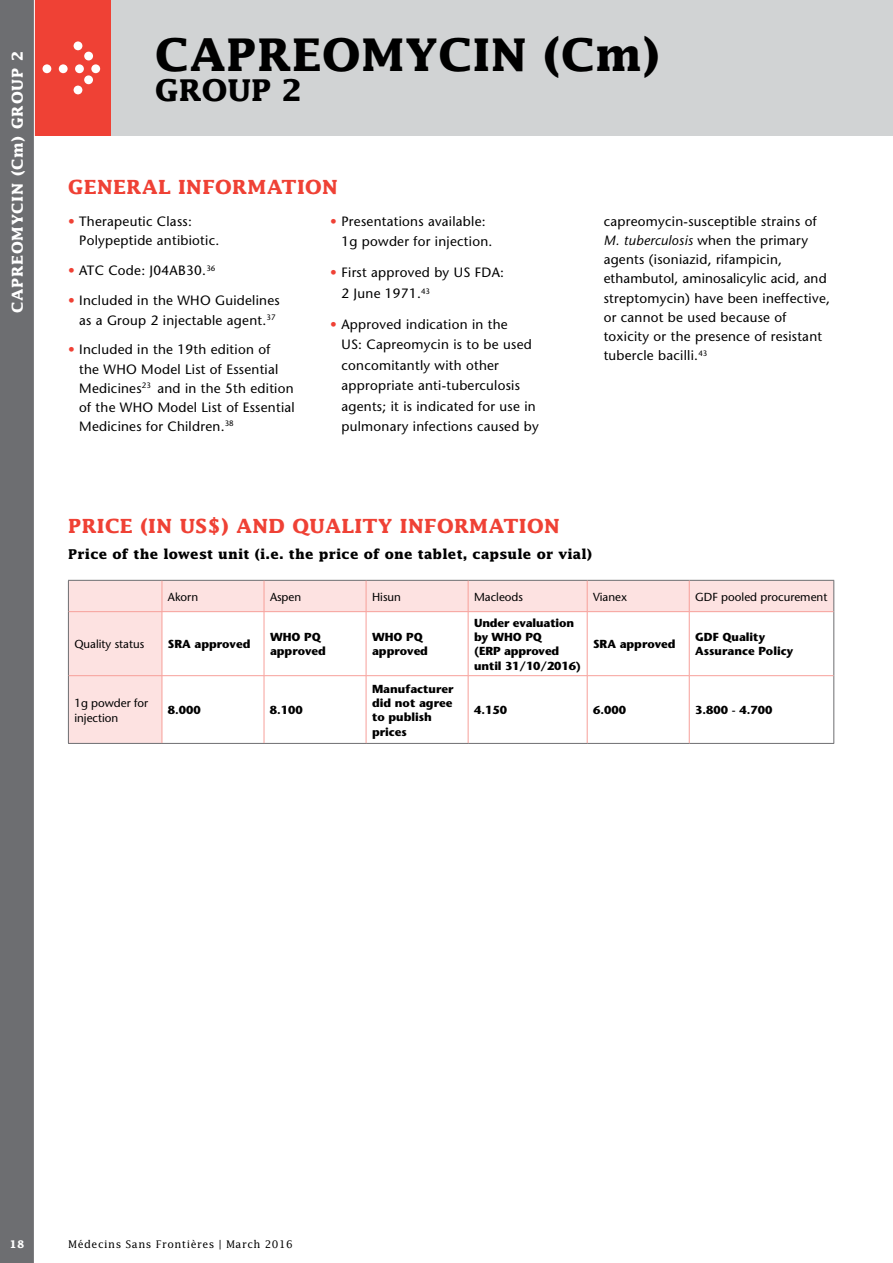
<style>
.page{position:relative;width:893px;height:1263px;background:#fff}
.page>*{position:absolute;margin:0;border:0;box-sizing:border-box;transform-origin:0 0}
.t1{font:700 45px "Lucida";letter-spacing:.01em;color:#000}
.t2{font:700 30px "Lucida";color:#000}
.t3{font:700 19.5px "Lucida";letter-spacing:.02em;color:#ef4135}
.t4{font:700 15px "Lucida";letter-spacing:.05em;color:#fff}
.t5{font:13.5px/19.2px "Stone Sans";letter-spacing:.02em;color:#000}
.t6{font:700 13.5px "Lucida";letter-spacing:.015em;color:#000}
.t7{font:700 11.7px/14.2px "Stone Sans";color:#000}
.t8{font:11.7px/15px "Stone Sans";color:#000}
.t9{font:10.5px "Lucida";letter-spacing:.05em;color:#000}
.t10{font:700 10.5px "Lucida";color:#fff}
.s1{color:#ef4135}
.s2{font-style:italic}
</style>
<div class="page">
<div style="left:0;top:0;width:34px;height:1263px;background:#6d6e71"></div>
<div style="left:111px;top:0;width:782px;height:136px;background:#d1d3d4"></div>
<div style="left:34px;top:0;width:77px;height:136px;background:#ef4135"></div>
<div style="left:43px;top:64px;width:8px;height:9px;background:#fff;border-radius:50%"></div>
<div style="left:59px;top:64px;width:9px;height:9px;background:#fff;border-radius:50%"></div>
<div style="left:75px;top:64px;width:9px;height:9px;background:#fff;border-radius:50%"></div>
<div style="left:91px;top:64px;width:9px;height:9px;background:#fff;border-radius:50%"></div>
<div style="left:84px;top:75px;width:9px;height:9px;background:#fff;border-radius:50%"></div>
<div style="left:74px;top:86px;width:8px;height:8px;background:#fff;border-radius:50%"></div>
<div style="left:84px;top:52px;width:9px;height:8px;background:#fff;border-radius:50%"></div>
<div style="left:74px;top:41px;width:8px;height:9px;background:#fff;border-radius:50%"></div>
<hr style="left:34px;top:0;width:1px;height:1263px;background:#fff">
<svg style="left:69px;top:581px;width:764px;height:162px"></svg>
<hr style="left:68px;top:580px;width:94px;height:1px;background:#6d6e71">
<hr style="left:68px;top:581px;width:1px;height:31px;background:#6d6e71">
<hr style="left:162px;top:580px;width:102px;height:1px;background:#6d6e71">
<hr style="left:264px;top:580px;width:102px;height:1px;background:#6d6e71">
<hr style="left:366px;top:580px;width:102px;height:1px;background:#6d6e71">
<hr style="left:468px;top:580px;width:119px;height:1px;background:#6d6e71">
<hr style="left:587px;top:580px;width:102px;height:1px;background:#6d6e71">
<hr style="left:689px;top:580px;width:145px;height:1px;background:#6d6e71">
<hr style="left:833px;top:581px;width:1px;height:31px;background:#6d6e71">
<hr style="left:68px;top:612px;width:1px;height:64px;background:#6d6e71">
<hr style="left:833px;top:612px;width:1px;height:64px;background:#6d6e71">
<hr style="left:68px;top:676px;width:1px;height:67px;background:#6d6e71">
<hr style="left:833px;top:676px;width:1px;height:67px;background:#6d6e71">
<hr style="left:68px;top:743px;width:94px;height:1px;background:#6d6e71">
<hr style="left:162px;top:743px;width:102px;height:1px;background:#6d6e71">
<hr style="left:264px;top:743px;width:102px;height:1px;background:#6d6e71">
<hr style="left:366px;top:743px;width:102px;height:1px;background:#6d6e71">
<hr style="left:468px;top:743px;width:119px;height:1px;background:#6d6e71">
<hr style="left:587px;top:743px;width:102px;height:1px;background:#6d6e71">
<hr style="left:689px;top:743px;width:145px;height:1px;background:#6d6e71">
<hr style="left:162px;top:581px;width:1px;height:30px;background:#f7a09a">
<hr style="left:264px;top:581px;width:1px;height:30px;background:#f7a09a">
<hr style="left:468px;top:581px;width:1px;height:30px;background:#f7a09a">
<hr style="left:689px;top:581px;width:1px;height:30px;background:#f7a09a">
<hr style="left:366px;top:581px;width:1px;height:30px;background:#f7a09a">
<hr style="left:587px;top:581px;width:1px;height:30px;background:#f7a09a">
<hr style="left:69px;top:611px;width:93px;height:1px;background:#f7a09a">
<hr style="left:162px;top:612px;width:1px;height:63px;background:#f7a09a">
<hr style="left:162px;top:611px;width:102px;height:1px;background:#f7a09a">
<hr style="left:264px;top:611px;width:102px;height:1px;background:#f7a09a">
<hr style="left:264px;top:612px;width:1px;height:63px;background:#f7a09a">
<hr style="left:468px;top:612px;width:1px;height:63px;background:#f7a09a">
<hr style="left:689px;top:612px;width:1px;height:63px;background:#f7a09a">
<hr style="left:366px;top:611px;width:102px;height:1px;background:#f7a09a">
<hr style="left:468px;top:611px;width:119px;height:1px;background:#f7a09a">
<hr style="left:587px;top:611px;width:102px;height:1px;background:#f7a09a">
<hr style="left:366px;top:612px;width:1px;height:63px;background:#f7a09a">
<hr style="left:587px;top:612px;width:1px;height:63px;background:#f7a09a">
<hr style="left:689px;top:611px;width:144px;height:1px;background:#f7a09a">
<hr style="left:69px;top:675px;width:93px;height:1px;background:#f7a09a">
<hr style="left:162px;top:676px;width:1px;height:67px;background:#f7a09a">
<hr style="left:162px;top:675px;width:102px;height:1px;background:#f7a09a">
<hr style="left:264px;top:675px;width:102px;height:1px;background:#f7a09a">
<hr style="left:264px;top:676px;width:1px;height:67px;background:#f7a09a">
<hr style="left:468px;top:676px;width:1px;height:67px;background:#f7a09a">
<hr style="left:689px;top:676px;width:1px;height:67px;background:#f7a09a">
<hr style="left:366px;top:675px;width:102px;height:1px;background:#f7a09a">
<hr style="left:468px;top:675px;width:119px;height:1px;background:#f7a09a">
<hr style="left:587px;top:675px;width:102px;height:1px;background:#f7a09a">
<hr style="left:366px;top:676px;width:1px;height:67px;background:#f7a09a">
<hr style="left:587px;top:676px;width:1px;height:67px;background:#f7a09a">
<hr style="left:689px;top:675px;width:144px;height:1px;background:#f7a09a">
<p class="t4" style="left:9px;top:313px;width:263px;rotate:-90deg">CAPREOMYCIN (Cm) GROUP 2</p>
<h1 class="t1" style="left:155px;top:28px;width:506px">CAPREOMYCIN (Cm)</h1>
<h2 class="t2" style="left:155px;top:72px;width:149px">GROUP 2</h2>
<h3 class="t3" style="left:68px;top:175px;width:271px">GENERAL INFORMATION</h3>
<p class="t5" style="left:79px;top:212px;width:142px;text-indent:-11px"><span class="s1">•</span> Therapeutic Class:<br>Polypeptide antibiotic.</p>
<p class="t5" style="left:68px;top:261px;width:149px"><span class="s1">•</span> ATC Code: J04AB30.<sup>36</sup></p>
<p class="t5" style="left:68px;top:291px;width:213px;text-align:center"><span class="s1">•</span> Included in the WHO Guidelines as a Group 2 injectable agent.<sup>37</sup></p>
<p class="t5" style="left:79px;top:340px;width:217px;text-indent:-11px"><span class="s1">•</span> Included in the 19th edition of<br>the WHO Model List of Essential<br>Medicines<sup>23</sup> and in the 5th edition of the WHO Model List of Essential<br>Medicines for Children.<sup>38</sup></p>
<p class="t5" style="left:341px;top:211px;width:152px;line-height:20.4px;text-indent:-11px"><span class="s1">•</span> Presentations available:<br>1g powder for injection.</p>
<p class="t5" style="left:341px;top:262px;width:164px;line-height:20.7px;text-indent:-11px"><span class="s1">•</span> First approved by US FDA:<br>2 June 1971.<sup>43</sup></p>
<p class="t5" style="left:341px;top:314px;width:199px;line-height:20.4px;text-indent:-11px"><span class="s1">•</span> Approved indication in the<br>US: Capreomycin is to be used concomitantly with other appropriate anti-tuberculosis agents; it is indicated for use in pulmonary infections caused by</p>
<p class="t5" style="left:604px;top:212px;width:228px">capreomycin-susceptible strains of <span class="s2">M. tuberculosis</span> when the primary agents (isoniazid, rifampicin, ethambutol, aminosalicylic acid, and streptomycin) have been ineffective, or cannot be used because of toxicity or the presence of resistant tubercle bacilli.<sup>43</sup></p>
<h3 class="t3" style="left:68px;top:514px;width:493px">PRICE (IN US$) AND QUALITY INFORMATION</h3>
<p class="t6" style="left:68px;top:546px;width:526px">Price of the lowest unit (i.e. the price of one tablet, capsule or vial)</p>
<p class="t8" style="left:168px;top:589px;width:32px">Akorn</p>
<p class="t8" style="left:270px;top:589px;width:33px">Aspen</p>
<p class="t8" style="left:372px;top:589px;width:30px">Hisun</p>
<p class="t8" style="left:474px;top:589px;width:50px">Macleods</p>
<p class="t8" style="left:593px;top:589px;width:35px">Vianex</p>
<p class="t8" style="left:695px;top:589px;width:134px">GDF pooled procurement</p>
<p class="t8" style="left:74px;top:637px;width:71px">Quality status</p>
<p class="t7" style="left:168px;top:637px;width:84px">SRA approved</p>
<p class="t7" style="left:270px;top:630px;width:57px">WHO PQ approved</p>
<p class="t7" style="left:372px;top:630px;width:57px">WHO PQ approved</p>
<p class="t7" style="left:474px;top:615px;width:108px">Under evaluation by WHO PQ<br>(ERP approved until 31/10/2016)</p>
<p class="t7" style="left:593px;top:637px;width:84px">SRA approved</p>
<p class="t7" style="left:695px;top:630px;width:100px">GDF Quality<br>Assurance Policy</p>
<p class="t8" style="left:74px;top:695px;width:75px">1g powder for injection</p>
<p class="t7" style="left:168px;top:703px;width:34px">8.000</p>
<p class="t7" style="left:270px;top:703px;width:34px">8.100</p>
<p class="t7" style="left:372px;top:681px;width:83px">Manufacturer did not agree to publish prices</p>
<p class="t7" style="left:474px;top:703px;width:34px">4.150</p>
<p class="t7" style="left:593px;top:703px;width:34px">6.000</p>
<p class="t7" style="left:695px;top:703px;width:79px">3.800 - 4.700</p>
<p class="t10" style="left:10px;top:1238px;width:16px">18</p>
<p class="t9" style="left:68px;top:1238px;width:226px">Médecins Sans Frontières | March 2016</p>
</div>
